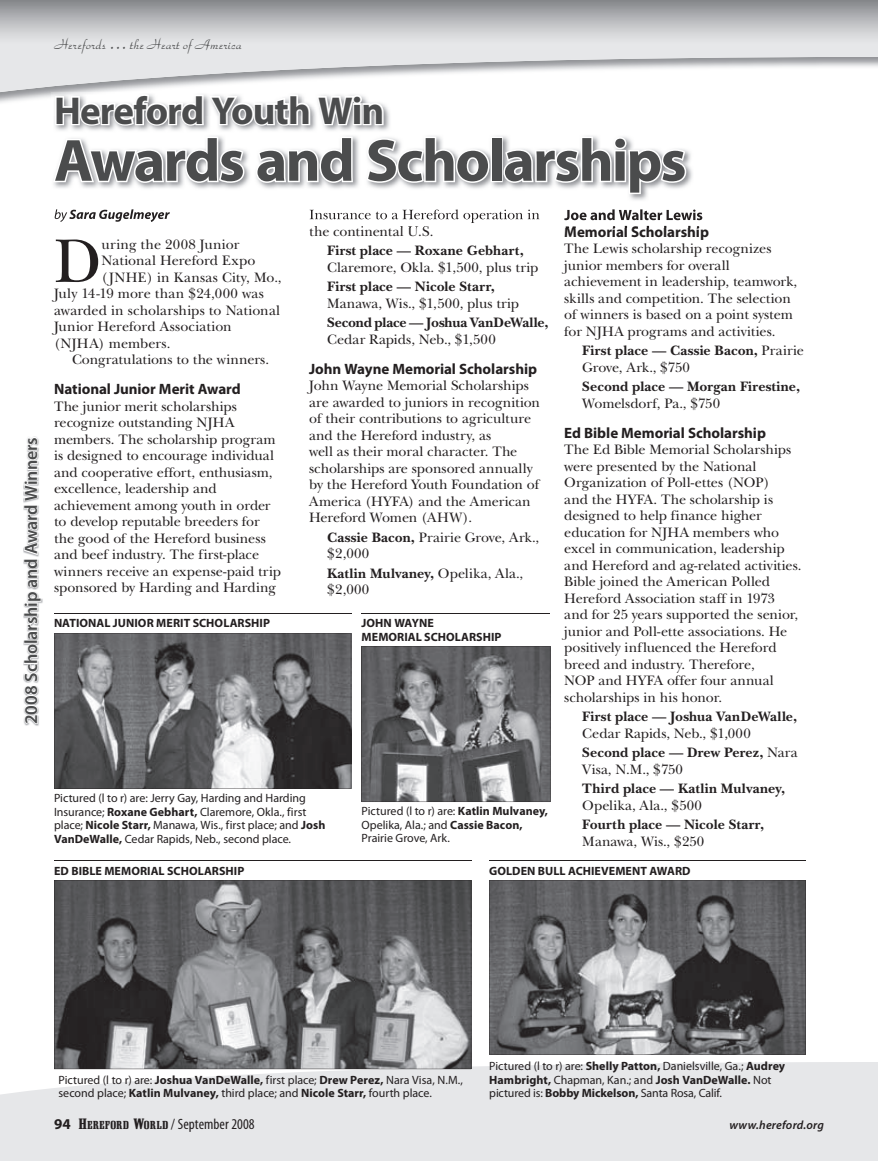
<style>
.page{position:relative;width:878px;height:1161px;background:#fff}
.page>*{position:absolute;margin:0;border:0;box-sizing:border-box;transform-origin:0 0}
.t1{font:64.2px "New Baskerville";color:#231f20}
.t2{font:700 60px "Myriad Pro";letter-spacing:-.03em;color:#4b4c4d}
.t3{font:700 39px "Myriad Pro";letter-spacing:-.025em;color:#4b4c4d}
.t4{font:600 18px "Myriad Pro";letter-spacing:-.005em;color:#4b4c4d}
.t5{font:18px "Park Avenue";letter-spacing:.01em;color:#4b4c4d}
.t6{font:700 15px "Myriad Pro";letter-spacing:-.005em;color:#231f20}
.t7{font:condensed 15px "Myriad Pro";letter-spacing:.005em;color:#231f20}
.t8{font:14.25px/16.5px "New Baskerville";letter-spacing:-.005em;color:#231f20}
.t9{font:700 14.25px/16.5px "New Baskerville";letter-spacing:.005em;color:#231f20}
.t10{font:14.25px "New Baskerville";letter-spacing:.015em;color:#231f20}
.t11{font:14.25px "New Baskerville";letter-spacing:.025em;color:#231f20}
.t12{font:12px/13.5px "Myriad Pro";letter-spacing:-.005em;color:#231f20}
.t13{font:700 12px/13.5px "Myriad Pro";letter-spacing:.005em;color:#231f20}
.t14{font:italic 600 12px "Myriad Pro";letter-spacing:.015em;color:#231f20}
.s1{font-weight:700}
.s2{font-weight:400}
.s3{font-weight:700;font-stretch:normal}
.s4{font-family:"Shattuck";font-stretch:normal}
.s5{font-family:"Shattuck";font-stretch:normal;font-size:11.55px}
</style>
<div class="page">
<svg style="left:23px;top:436px;width:19px;height:289px"></svg>
<svg style="left:0;top:0;width:877px;height:92px"></svg>
<div style="left:0;top:1062px;width:877px;height:99px;background:#e6e7e9"></div>
<svg style="left:877px;top:0;width:1px;height:68px"></svg>
<svg style="left:877px;top:1062px;width:1px;height:99px"></svg>
<img style="left:51px;top:92px;width:652px;height:134px">
<svg style="left:55px;top:209px;width:12px;height:13px"></svg>
<img style="left:69px;top:209px;width:101px;height:13px">
<img style="left:309px;top:209px;width:231px;height:14px">
<img style="left:314px;top:226px;width:115px;height:1px">
<img style="left:564px;top:209px;width:138px;height:11px">
<img style="left:565px;top:226px;width:135px;height:1px">
<svg style="left:54px;top:93px;width:331px;height:35px"></svg>
<svg style="left:51px;top:135px;width:195px;height:49px"></svg>
<svg style="left:254px;top:135px;width:100px;height:49px"></svg>
<svg style="left:364px;top:135px;width:127px;height:49px"></svg>
<div style="left:490px;top:137px;width:12px;height:45px;border:3px solid #fff"></div>
<svg style="left:502px;top:135px;width:185px;height:61px"></svg>
<svg style="left:54px;top:634px;width:297px;height:155px;background:#6b6b6e"></svg>
<hr style="left:54px;top:613px;width:297px;height:1px;background:#231f20">
<svg style="left:361px;top:646px;width:189px;height:156px;background:#717174"></svg>
<hr style="left:361px;top:613px;width:189px;height:1px;background:#231f20">
<svg style="left:54px;top:880px;width:417px;height:189px;background:#6f6f71"></svg>
<hr style="left:54px;top:861px;width:417px;height:1px;background:#231f20">
<svg style="left:489px;top:880px;width:316px;height:175px;background:#68686b"></svg>
<hr style="left:489px;top:861px;width:316px;height:1px;background:#231f20">
<p class="t5" style="left:54px;top:36px;width:189px">Herefords … the Heart of America</p>
<h3 class="t3" style="left:54px;top:89px;width:332px">Hereford Youth Win</h3>
<h2 class="t2" style="left:54px;top:127px;width:634px">Awards and Scholarships</h2>
<p class="t4" style="left:21px;top:724px;width:288px;rotate:-90deg">2008 Scholarship and Award Winners</p>
<h1 class="t1" style="left:54px;top:224px;width:49px">D</h1>
<p class="t10" style="left:102px;top:236px;width:139px">uring the 2008 Junior</p>
<p class="t8" style="left:102px;top:253px;width:155px">National Hereford Expo</p>
<p class="t11" style="left:102px;top:269px;width:181px">(JNHE) in Kansas City, Mo.,</p>
<p class="t8" style="left:54px;top:286px;width:211px">July 14-19 more than $24,000 was</p>
<p class="t8" style="left:54px;top:302px;width:228px">awarded in scholarships to National</p>
<p class="t8" style="left:54px;top:319px;width:179px">Junior Hereford Association</p>
<p class="t10" style="left:54px;top:335px;width:118px">(NJHA) members.</p>
<p class="t8" style="left:72px;top:352px;width:198px">Congratulations to the winners.</p>
<p class="t6" style="left:54px;top:381px;width:188px">National Junior Merit Award</p>
<p class="t8" style="left:54px;top:398px;width:228px">The junior merit scholarships recognize outstanding NJHA members. The scholarship program is designed to encourage individual and cooperative effort, enthusiasm, excellence, leadership and achievement among youth in order to develop reputable breeders for the good of the Hereford business and beef industry. The first-place winners receive an expense-paid trip sponsored by Harding and Harding</p>
<p class="t13" style="left:54px;top:616px;width:217px">NATIONAL JUNIOR MERIT SCHOLARSHIP</p>
<p class="t8" style="left:309px;top:223px;width:126px">the continental U.S.</p>
<p class="t9" style="left:327px;top:242px;width:198px">First place — Roxane Gebhart,</p>
<p class="t8" style="left:327px;top:259px;width:213px">Claremore, Okla. $1,500, plus trip</p>
<p class="t9" style="left:327px;top:278px;width:169px">First place — Nicole Starr,</p>
<p class="t8" style="left:327px;top:295px;width:193px">Manawa, Wis., $1,500, plus trip</p>
<p class="t9" style="left:327px;top:314px;width:223px">Second place — Joshua VanDeWalle,</p>
<p class="t8" style="left:327px;top:331px;width:170px">Cedar Rapids, Neb., $1,500</p>
<p class="t6" style="left:309px;top:360px;width:229px">John Wayne Memorial Scholarship</p>
<p class="t8" style="left:309px;top:377px;width:232px">John Wayne Memorial Scholarships are awarded to juniors in recognition of their contributions to agriculture and the Hereford industry, as<br>well as their moral character. The scholarships are sponsored annually by the Hereford Youth Foundation of America (HYFA) and the American Hereford Women (AHW).</p>
<p class="t8" style="left:327px;top:529px;width:213px"><span class="s1">Cassie Bacon,</span> Prairie Grove, Ark., $2,000</p>
<p class="t8" style="left:327px;top:565px;width:197px"><span class="s1">Katlin Mulvaney,</span> Opelika, Ala., $2,000</p>
<p class="t13" style="left:361px;top:616px;width:141px">JOHN WAYNE<br>MEMORIAL SCHOLARSHIP</p>
<p class="t12" style="left:54px;top:792px;width:273px">Pictured (l to r) are: Jerry Gay, Harding and Harding Insurance; <span class="s1">Roxane Gebhart,</span> Claremore, Okla., first place; <span class="s1">Nicole Starr,</span> Manawa, Wis., first place; and <span class="s1">Josh VanDeWalle,</span> Cedar Rapids, Neb., second place.</p>
<p class="t12" style="left:361px;top:805px;width:188px">Pictured (l to r) are: <span class="s1">Katlin Mulvaney,<br></span>Opelika, Ala.; and <span class="s1">Cassie Bacon,<br></span>Prairie Grove, Ark.</p>
<p class="t6" style="left:564px;top:223px;width:146px">Memorial Scholarship</p>
<p class="t8" style="left:564px;top:240px;width:234px">The Lewis scholarship recognizes junior members for overall achievement in leadership, teamwork, skills and competition. The selection of winners is based on a point system for NJHA programs and activities.</p>
<p class="t9" style="left:582px;top:342px;width:223px">First place — Cassie Bacon, <span class="s2">Prairie<br>Grove, Ark., $750</span></p>
<p class="t9" style="left:582px;top:378px;width:219px">Second place — Morgan Firestine,</p>
<p class="t8" style="left:582px;top:395px;width:139px">Womelsdorf, Pa., $750</p>
<p class="t6" style="left:564px;top:424px;width:203px">Ed Bible Memorial Scholarship</p>
<p class="t8" style="left:564px;top:441px;width:239px">The Ed Bible Memorial Scholarships were presented by the National Organization of Poll-ettes (NOP)<br>and the HYFA. The scholarship is designed to help finance higher education for NJHA members who excel in communication, leadership and Hereford and ag-related activities.<br>Bible joined the American Polled Hereford Association staff in 1973 and for 25 years supported the senior, junior and Poll-ette associations. He positively influenced the Hereford breed and industry. Therefore,<br>NOP and HYFA offer four annual scholarships in his honor.</p>
<p class="t9" style="left:582px;top:708px;width:216px">First place — Joshua VanDeWalle,</p>
<p class="t8" style="left:582px;top:723px;width:217px;line-height:19.5px">Cedar Rapids, Neb., $1,000<br><span class="s1">Second place — Drew Perez,</span> Nara</p>
<p class="t8" style="left:582px;top:761px;width:102px">Visa, N.M., $750</p>
<p class="t9" style="left:582px;top:780px;width:204px">Third place — Katlin Mulvaney,</p>
<p class="t8" style="left:582px;top:797px;width:121px">Opelika, Ala., $500</p>
<p class="t9" style="left:582px;top:816px;width:183px">Fourth place — Nicole Starr,</p>
<p class="t8" style="left:582px;top:833px;width:124px">Manawa, Wis., $250</p>
<p class="t13" style="left:54px;top:864px;width:192px">ED BIBLE MEMORIAL SCHOLARSHIP</p>
<p class="t13" style="left:489px;top:864px;width:203px">GOLDEN BULL ACHIEVEMENT AWARD</p>
<p class="t12" style="left:58px;top:1073px;width:406px">Pictured (l to r) are: <span class="s1">Joshua VanDeWalle,</span> first place; <span class="s1">Drew Perez,</span> Nara Visa, N.M., second place; <span class="s1">Katlin Mulvaney,</span> third place; and <span class="s1">Nicole Starr,</span> fourth place.</p>
<p class="t12" style="left:489px;top:1060px;width:297px">Pictured (l to r) are: <span class="s1">Shelly Patton,</span> Danielsville, Ga.; <span class="s1">Audrey<br>Hambright,</span> Chapman, Kan.; and <span class="s1">Josh VanDeWalle.</span> Not pictured is: <span class="s1">Bobby Mickelson,</span> Santa Rosa, Calif.</p>
<p class="t7" style="left:54px;top:1116px;width:202px"><span class="s3">94</span> <span class="s4">H</span><span class="s5">EREFORD</span> <span class="s4">W</span><span class="s5">ORLD</span> / September 2008</p>
<p class="t14" style="left:729px;top:1119px;width:96px">www.hereford.org</p>
</div>
